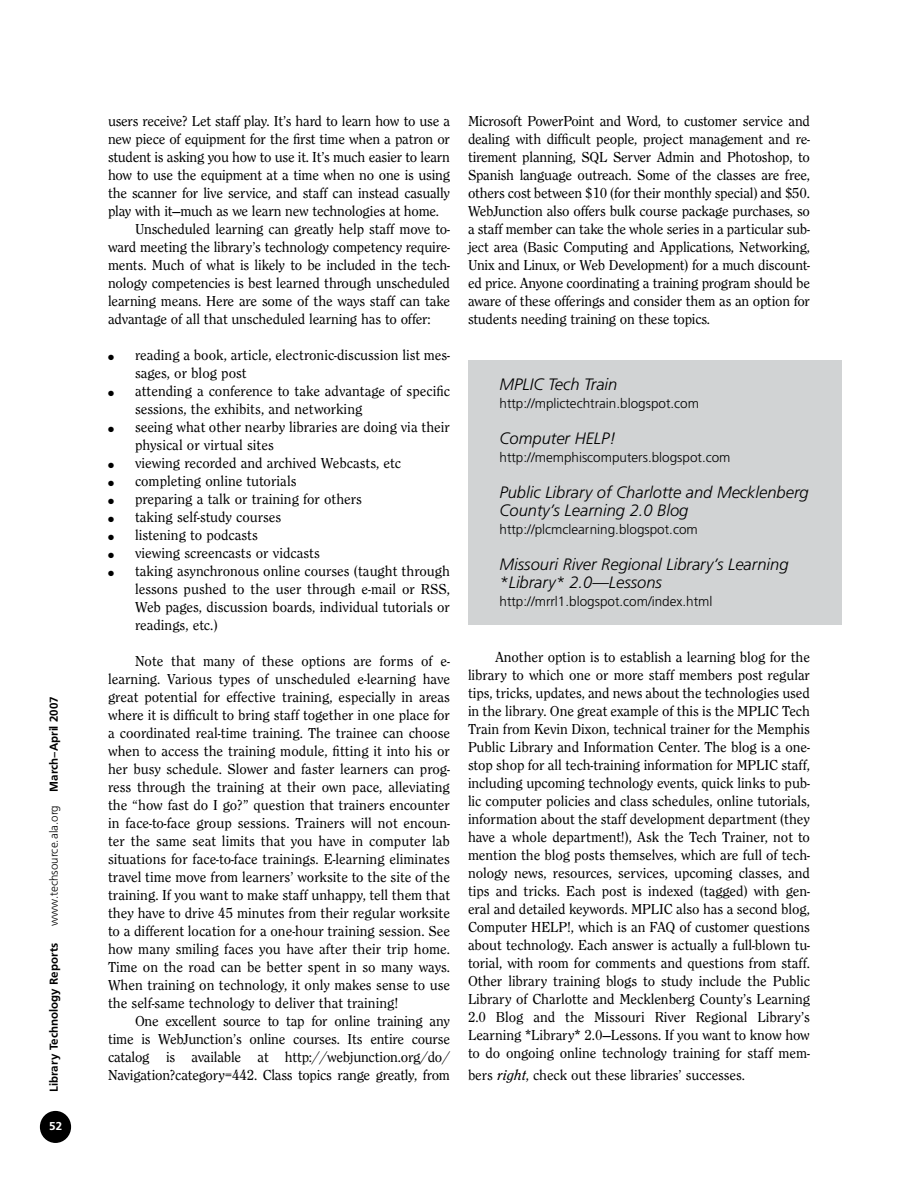
<style>
.page{position:relative;width:918px;height:1188px;background:#fff}
.page>*{position:absolute;margin:0;border:0;box-sizing:border-box;transform-origin:0 0}
.t1{font:italic 300 16.5px/18px "Frutiger";color:#000}
.t2{font:15px/18px "Clearface Regular DTC";letter-spacing:-.01em;color:#000;text-align:justify}
.t3{font:300 13.5px "Frutiger";color:#000}
.t4{font:12px "Frugal Sans Light DTC";color:#000}
.t5{font:12px "Frugal Sans Bold DTC";color:#000}
.t6{font:12px "Frugal Sans Bold DTC";color:#fff}
.s1{font-family:"Frugal Sans Bold DTC"}
.s2{font-family:"Clearface Regular Italic DTC"}
</style>
<div class="page">
<div style="left:41px;top:1112px;width:29px;height:30px;background:#000;border-radius:50%"></div>
<div style="left:40px;top:1111px;width:31px;height:32px;border:2px solid #000;border-radius:50%"></div>
<div style="left:468px;top:360px;width:373px;height:264px;background:#d1d3d4"></div>
<p class="t4" style="left:47px;top:926px;width:231px;rotate:-90deg">www.techsource.ala.org <span class="s1">March–April 2007</span></p>
<p class="t5" style="left:47px;top:1092px;width:151px;rotate:-90deg">Library Technology Reports</p>
<p class="t6" style="left:49px;top:1119px;width:14px">52</p>
<p class="t2" style="left:108px;top:112px;width:344px">users receive? Let staff play. It’s hard to learn how to use a</p>
<p class="t2" style="left:108px;top:130px;width:343px">new piece of equipment for the first time when a patron or</p>
<p class="t2" style="left:108px;top:148px;width:344px">student is asking you how to use it. It’s much easier to learn</p>
<p class="t2" style="left:108px;top:166px;width:344px">how to use the equipment at a time when no one is using</p>
<p class="t2" style="left:108px;top:184px;width:344px">the scanner for live service, and staff can instead casually</p>
<p class="t2" style="left:108px;top:202px;width:333px">play with it—much as we learn new technologies at home.</p>
<p class="t2" style="left:135px;top:220px;width:316px">Unscheduled learning can greatly help staff move to-</p>
<p class="t2" style="left:108px;top:238px;width:343px">ward meeting the library’s technology competency require-</p>
<p class="t2" style="left:108px;top:256px;width:343px">ments. Much of what is likely to be included in the tech-</p>
<p class="t2" style="left:108px;top:274px;width:343px">nology competencies is best learned through unscheduled</p>
<p class="t2" style="left:108px;top:292px;width:344px">learning means. Here are some of the ways staff can take</p>
<p class="t2" style="left:108px;top:310px;width:324px">advantage of all that unscheduled learning has to offer:</p>
<p class="t2" style="left:135px;top:346px;width:316px;text-indent:-27px">● reading a book, article, electronic-discussion list mes&shy;sages, or blog post</p>
<p class="t2" style="left:135px;top:382px;width:317px;text-indent:-27px">● attending a conference to take advantage of specific sessions, the exhibits, and networking</p>
<p class="t2" style="left:135px;top:418px;width:316px;text-indent:-27px">● seeing what other nearby libraries are doing via their physical or virtual sites</p>
<p class="t2" style="left:108px;top:454px;width:294px">● viewing recorded and archived Webcasts, etc</p>
<p class="t2" style="left:108px;top:472px;width:190px">● completing online tutorials</p>
<p class="t2" style="left:108px;top:490px;width:256px">● preparing a talk or training for others</p>
<p class="t2" style="left:108px;top:508px;width:175px">● taking self-study courses</p>
<p class="t2" style="left:108px;top:526px;width:151px">● listening to podcasts</p>
<p class="t2" style="left:108px;top:544px;width:213px">● viewing screencasts or vidcasts</p>
<p class="t2" style="left:135px;top:562px;width:317px;text-indent:-27px">● taking asynchronous online courses (taught through lessons pushed to the user through e-mail or RSS, Web pages, discussion boards, individual tutorials or readings, etc.)</p>
<p class="t2" style="left:108px;top:652px;width:344px;text-indent:27px">Note that many of these options are forms of e&shy;learning. Various types of unscheduled e-learning have great potential for effective training, especially in areas where it is difficult to bring staff together in one place for a coordinated real-time training. The trainee can choose when to access the training module, fitting it into his or her busy schedule. Slower and faster learners can prog&shy;ress through the training at their own pace, alleviating the “how fast do I go?” question that trainers encounter in face-to-face group sessions. Trainers will not encoun&shy;ter the same seat limits that you have in computer lab situations for face-to-face trainings. E-learning eliminates travel time move from learners’ worksite to the site of the training. If you want to make staff unhappy, tell them that they have to drive 45 minutes from their regular worksite to a different location for a one-hour training session. See how many smiling faces you have after their trip home.<br>Time on the road can be better spent in so many ways.<br>When training on technology, it only makes sense to use the self-same technology to deliver that training!</p>
<p class="t2" style="left:108px;top:1012px;width:344px;text-indent:27px">One excellent source to tap for online training any time is WebJunction’s online courses. Its entire course catalog is available at http://webjunction.org/do/ Navigation?category=442. Class topics range greatly, from</p>
<p class="t2" style="left:468px;top:112px;width:344px">Microsoft PowerPoint and Word, to customer service and dealing with difficult people, project management and re&shy;tirement planning, SQL Server Admin and Photoshop, to Spanish language outreach. Some of the classes are free, others cost between $10 (for their monthly special) and $50.<br>WebJunction also offers bulk course package purchases, so a staff member can take the whole series in a particular sub&shy;ject area (Basic Computing and Applications, Networking, Unix and Linux, or Web Development) for a much discount&shy;ed price. Anyone coordinating a training program should be aware of these offerings and consider them as an option for students needing training on these topics.</p>
<p class="t1" style="left:500px;top:376px;width:119px">MPLIC Tech Train</p>
<p class="t3" style="left:500px;top:396px;width:201px">http://mplictechtrain.blogspot.com</p>
<p class="t1" style="left:500px;top:430px;width:118px">Computer HELP!</p>
<p class="t3" style="left:500px;top:450px;width:233px">http://memphiscomputers.blogspot.com</p>
<p class="t1" style="left:500px;top:484px;width:311px">Public Library of Charlotte and Mecklenberg<br>County’s Learning 2.0 Blog</p>
<p class="t3" style="left:500px;top:522px;width:200px">http://plcmclearning.blogspot.com</p>
<p class="t1" style="left:500px;top:556px;width:291px">Missouri River Regional Library’s Learning *Library* 2.0—Lessons</p>
<p class="t3" style="left:500px;top:594px;width:215px">http://mrrl1.blogspot.com/index.html</p>
<p class="t2" style="left:468px;top:648px;width:344px;text-indent:27px">Another option is to establish a learning blog for the library to which one or more staff members post regular tips, tricks, updates, and news about the technologies used in the library. One great example of this is the MPLIC Tech Train from Kevin Dixon, technical trainer for the Memphis Public Library and Information Center. The blog is a one&shy;stop shop for all tech-training information for MPLIC staff, including upcoming technology events, quick links to pub&shy;lic computer policies and class schedules, online tutorials, information about the staff development department (they have a whole department!), Ask the Tech Trainer, not to mention the blog posts themselves, which are full of tech&shy;nology news, resources, services, upcoming classes, and tips and tricks. Each post is indexed (tagged) with gen&shy;eral and detailed keywords. MPLIC also has a second blog, Computer HELP!, which is an FAQ of customer questions about technology. Each answer is actually a full-blown tu&shy;torial, with room for comments and questions from staff.<br>Other library training blogs to study include the Public Library of Charlotte and Mecklenberg County’s Learning 2.0 Blog and the Missouri River Regional Library’s Learning *Library* 2.0—Lessons. If you want to know how to do ongoing online technology training for staff mem-</p>
<p class="t2" style="left:468px;top:1065px;width:279px">bers <span class="s2">right</span>, check out these libraries’ successes.</p>
</div>
